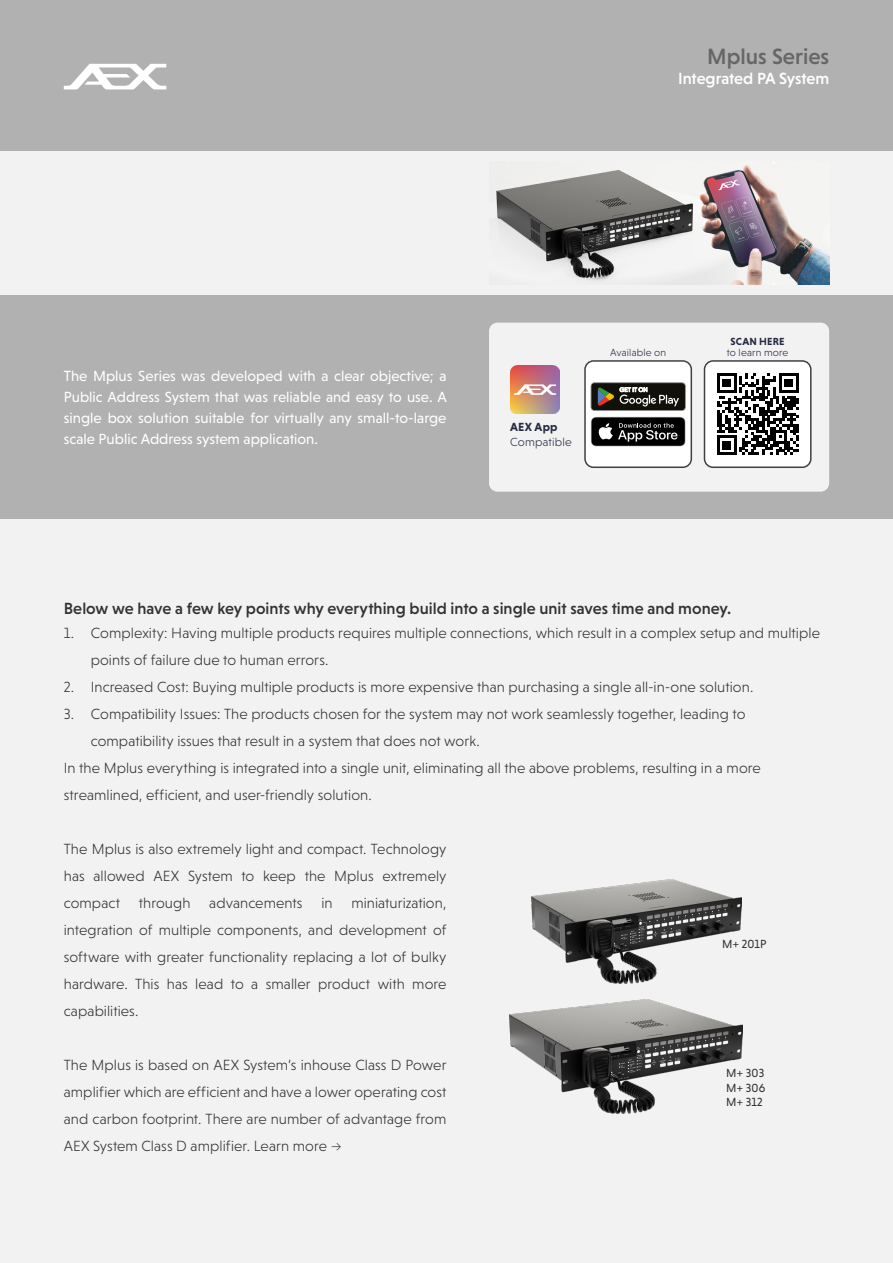
<style>
.page{position:relative;width:893px;height:1263px;background:#fff}
.page>*{position:absolute;margin:0;border:0;box-sizing:border-box;transform-origin:0 0}
.t1{font:500 22.5px "Niveau Grotesk";color:#666}
.t2{font:500 16.5px "Niveau Grotesk";color:#333}
.t3{font:500 16.5px "Niveau Grotesk";letter-spacing:-.005em;color:#fff}
.t4{font:300 15px/27px "Niveau Grotesk";letter-spacing:.005em;color:#333;text-align:justify}
.t5{font:15px/21px "Niveau Grotesk";color:#fff;text-align:justify}
.t6{font:12px/14.4px "Niveau Grotesk";letter-spacing:.01em;color:#333;text-align:justify}
.t7{font:300 12px "Niveau Grotesk";letter-spacing:.015em;color:#262b43}
.t8{font:700 12px "Niveau Grotesk";letter-spacing:.02em;color:#262b43}
.t9{font:300 10.5px "Niveau Grotesk";letter-spacing:.02em;color:#262b43}
.t10{font:700 10.5px "Niveau Grotesk";letter-spacing:.02em;color:#262b43}
.t11{font:5.85px "Product Sans";letter-spacing:.02em;color:#fff}
</style>
<div class="page">
<div style="left:0;top:150px;width:893px;height:1113px;background:#f2f2f2"></div>
<div style="left:0;top:0;width:893px;height:150px;background:#b2b1b1"></div>
<svg style="left:64px;top:64px;width:102px;height:25px"></svg>
<div style="left:0;top:295px;width:893px;height:224px;background:#b2b1b1"></div>
<img style="left:532px;top:880px;width:210px;height:103px">
<img style="left:510px;top:999px;width:233px;height:114px">
<img style="left:496px;top:162px;width:333px;height:122px">
<div style="left:489px;top:323px;width:340px;height:169px;background:#f2f2f2;border-radius:9px"></div>
<img style="left:511px;top:365px;width:48px;height:48px">
<div style="left:704px;top:361px;width:107px;height:106px;background:#fff;border-radius:9px"></div>
<div style="left:704px;top:360px;width:108px;height:108px;border:2px solid #42403f;border-radius:9px"></div>
<div style="left:585px;top:361px;width:106px;height:106px;background:#fff;border-radius:9px"></div>
<div style="left:584px;top:360px;width:108px;height:108px;border:2px solid #42403f;border-radius:9px"></div>
<svg style="left:591px;top:417px;width:94px;height:29px;background:#2e2e2e"></svg>
<svg style="left:591px;top:383px;width:94px;height:28px;background:#333029"></svg>
<svg style="left:717px;top:373px;width:82px;height:82px"></svg>
<h1 class="t1" style="left:707px;top:43px;width:123px">Mplus Series</h1>
<p class="t3" style="left:678px;top:69px;width:153px">Integrated PA System</p>
<p class="t5" style="left:64px;top:366px;width:385px">The Mplus Series was developed with a clear objective; a Public Address System that was reliable and easy to use. A single box solution suitable for virtually any small-to-large scale Public Address system application.</p>
<p class="t8" style="left:510px;top:420px;width:49px">AEX App</p>
<p class="t7" style="left:510px;top:435px;width:63px">Compatible</p>
<p class="t9" style="left:610px;top:346px;width:58px">Available on</p>
<p class="t11" style="left:620px;top:386px;width:29px">GET IT ON</p>
<p class="t10" style="left:731px;top:336px;width:56px">SCAN HERE</p>
<p class="t9" style="left:727px;top:346px;width:63px">to learn more</p>
<p class="t2" style="left:64px;top:599px;width:669px">Below we have a few key points why everything build into a single unit saves time and money.</p>
<p class="t4" style="left:91px;top:619px;width:731px;text-indent:-27px">1. Complexity: Having multiple products requires multiple connections, which result in a complex setup and multiple points of failure due to human errors.</p>
<p class="t4" style="left:64px;top:673px;width:691px">2. Increased Cost: Buying multiple products is more expensive than purchasing a single all-in-one solution.</p>
<p class="t4" style="left:64px;top:700px;width:683px">3. Compatibility Issues: The products chosen for the system may not work seamlessly together, leading to</p>
<p class="t4" style="left:91px;top:727px;width:390px">compatibility issues that result in a system that does not work.</p>
<p class="t4" style="left:64px;top:754px;width:698px">In the Mplus everything is integrated into a single unit, eliminating all the above problems, resulting in a more</p>
<p class="t4" style="left:64px;top:781px;width:309px">streamlined, efficient, and user-friendly solution.</p>
<p class="t4" style="left:64px;top:835px;width:384px">The Mplus is also extremely light and compact. Technology has allowed AEX System to keep the Mplus extremely compact through advancements in miniaturization, integration of multiple components, and development of software with greater functionality replacing a lot of bulky hardware. This has lead to a smaller product with more capabilities.</p>
<p class="t4" style="left:64px;top:1051px;width:384px">The Mplus is based on AEX System’s inhouse Class D Power amplifier which are efficient and have a lower operating cost and carbon footprint. There are number of advantage from AEX System Class D amplifier. Learn more →</p>
<p class="t6" style="left:722px;top:937px;width:46px">M+ 201P</p>
<p class="t6" style="left:726px;top:1066px;width:41px">M+ 303<br>M+ 306<br>M+ 312</p>
</div>
